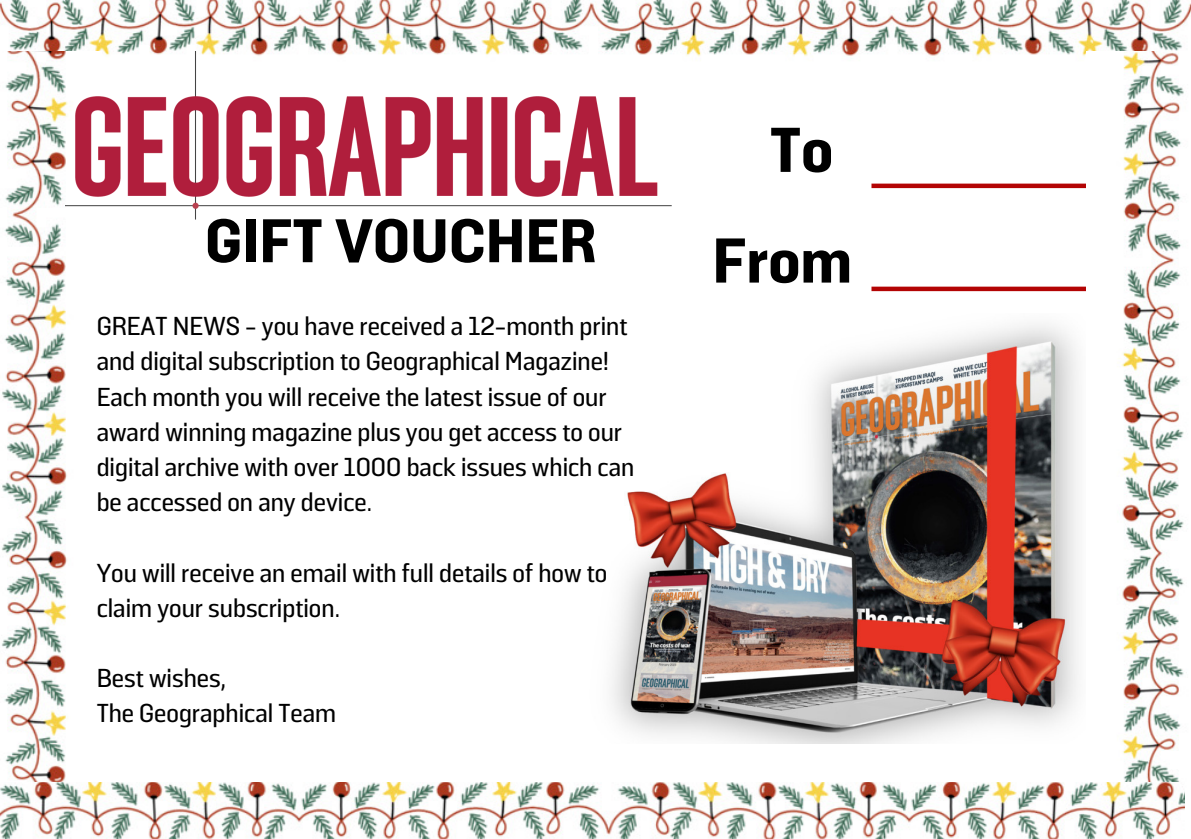
<style>
.page{position:relative;width:1191px;height:839px;background:#fff}
.page>*{position:absolute;margin:0;border:0;box-sizing:border-box;transform-origin:0 0}
.t1{font:900 63px "Solido";color:#000}
.t2{font:900 61.2px "Solido";color:#000}
.t3{font:500 25.8px/35.2px "Solido";color:#000}
</style>
<div class="page">
<img style="left:0;top:0;width:1191px;height:57px">
<div style="left:871px;top:286px;width:215px;height:5px;background:#b30404"></div>
<div style="left:871px;top:183px;width:215px;height:5px;background:#b30404"></div>
<img style="left:611px;top:324px;width:467px;height:419px">
<img style="left:1086px;top:52px;width:105px;height:730px">
<img style="left:0;top:52px;width:67px;height:730px">
<img style="left:65px;top:52px;width:608px;height:178px">
<div style="left:86px;top:758px;width:1021px;height:30px;background:#fff"></div>
<img style="left:0;top:782px;width:1185px;height:56px">
<p class="t2" style="left:205px;top:204px;width:393px">GIFT VOUCHER</p>
<p class="t3" style="left:97px;top:308px;width:539px">GREAT NEWS - you have received a 12-month print and digital subscription to Geographical Magazine!<br>Each month you will receive the latest issue of our award winning magazine plus you get access to our digital archive with over 1000 back issues which can be accessed on any device.</p>
<p class="t3" style="left:97px;top:555px;width:512px">You will receive an email with full details of how to claim your subscription.</p>
<p class="t3" style="left:97px;top:660px;width:131px">Best wishes,</p>
<p class="t3" style="left:97px;top:695px;width:241px">The Geographical Team</p>
<p class="t1" style="left:770px;top:112px;width:65px">To</p>
<p class="t1" style="left:712px;top:223px;width:141px">From</p>
</div>
